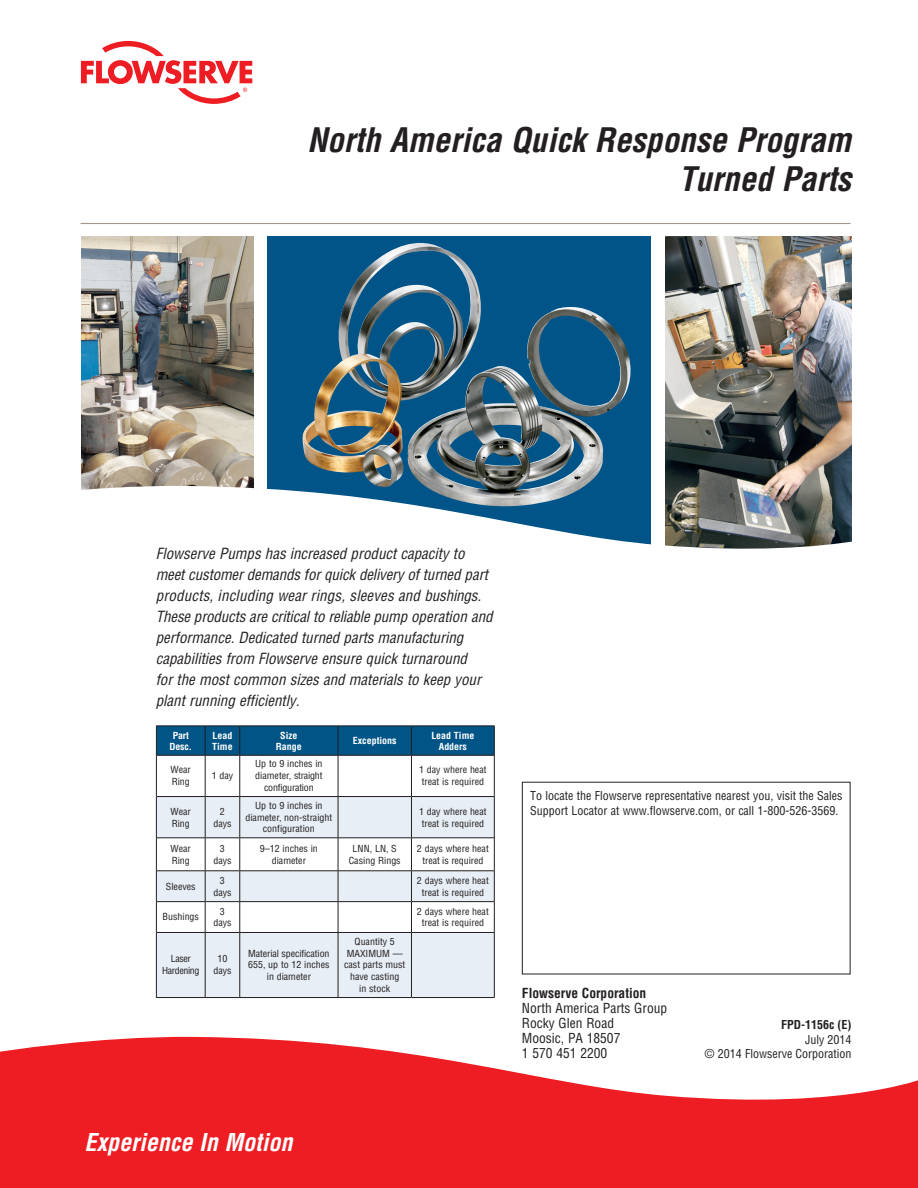
<style>
.page{position:relative;width:918px;height:1188px;background:#fff}
.page>*{position:absolute;margin:0;border:0;box-sizing:border-box;transform-origin:0 0}
.Brochure_Sub_Title_1{font:italic 700 condensed 33px/39px "Helvetica LT Std";color:#231f20;text-align:right}
.t1{font:italic 700 condensed 24px "Helvetica LT Std";color:#fff}
.Intro_Paragraph{font:italic condensed 15px/21px "Helvetica LT Std";color:#231f20}
.Address_Text{font:condensed 13.5px "Helvetica LT Std";color:#231f20}
.Address_Header{font:700 condensed 13.5px "Helvetica LT Std";color:#231f20}
.L12__Bulletin_Number{font:condensed 12px/15px "Helvetica LT Std";color:#231f20}
.L12__Bulletin_Number-2{font:700 condensed 12px "Helvetica LT Std";color:#231f20}
.PB-Body_Copy{font:condensed 9.45px/11.9px "Helvetica LT Std";color:#231f20;text-align:center;scale:1.05 1}
.PB-Body_Copy-2{font:condensed 9.45px/11.9px "Helvetica LT Std";letter-spacing:-.02em;color:#231f20;text-align:center;scale:1.05 1}
.PB-Body_Copy-3{font:700 condensed 9.45px/11.4px "Helvetica";color:#fff;text-align:center;scale:1.05 1}
.PB-Body_Copy-4{font:condensed 9.45px/11.9px "Helvetica LT Std";letter-spacing:-.04em;color:#231f20;text-align:center;scale:1.05 1}
.PB-Body_Copy-5{font:700 condensed 9.45px/11.4px "Helvetica";letter-spacing:-.02em;color:#fff;text-align:center;scale:1.05 1}
</style>
<div class="page">
<svg style="left:0;top:1036px;width:918px;height:152px;fill:#ee1d23"></svg>
<svg style="left:81px;top:41px;width:171px;height:63px"></svg>
<hr style="left:81px;top:223px;width:770px;height:1px;background:#a19689">
<img style="left:82px;top:237px;width:171px;height:248px">
<svg style="left:268px;top:237px;width:383px;height:248px;background:#1d5f86"></svg>
<img style="left:302px;top:243px;width:181px;height:242px">
<img style="left:665px;top:237px;width:186px;height:248px">
<svg style="left:81px;top:485px;width:771px;height:64px"></svg>
<svg style="left:157px;top:797px;width:337px;height:200px;fill:#e7eef5"></svg>
<hr style="left:157px;top:755px;width:48px;height:1px;background:#231f20">
<hr style="left:205px;top:755px;width:35px;height:1px;background:#231f20">
<hr style="left:240px;top:755px;width:98px;height:1px;background:#231f20">
<hr style="left:338px;top:755px;width:73px;height:1px;background:#231f20">
<hr style="left:411px;top:755px;width:83px;height:1px;background:#231f20">
<hr style="left:157px;top:796px;width:48px;height:1px;background:#231f20">
<hr style="left:205px;top:796px;width:35px;height:1px;background:#231f20">
<hr style="left:240px;top:796px;width:98px;height:1px;background:#231f20">
<hr style="left:338px;top:796px;width:73px;height:1px;background:#231f20">
<hr style="left:411px;top:796px;width:83px;height:1px;background:#231f20">
<hr style="left:157px;top:838px;width:48px;height:1px;background:#231f20">
<hr style="left:205px;top:838px;width:35px;height:1px;background:#231f20">
<hr style="left:240px;top:838px;width:98px;height:1px;background:#231f20">
<hr style="left:338px;top:838px;width:73px;height:1px;background:#231f20">
<hr style="left:411px;top:838px;width:83px;height:1px;background:#231f20">
<hr style="left:157px;top:870px;width:48px;height:1px;background:#231f20">
<hr style="left:205px;top:870px;width:35px;height:1px;background:#231f20">
<hr style="left:240px;top:870px;width:98px;height:1px;background:#231f20">
<hr style="left:338px;top:870px;width:73px;height:1px;background:#231f20">
<hr style="left:411px;top:870px;width:83px;height:1px;background:#231f20">
<hr style="left:157px;top:901px;width:48px;height:1px;background:#231f20">
<hr style="left:205px;top:901px;width:35px;height:1px;background:#231f20">
<hr style="left:240px;top:901px;width:98px;height:1px;background:#231f20">
<hr style="left:338px;top:901px;width:73px;height:1px;background:#231f20">
<hr style="left:411px;top:901px;width:83px;height:1px;background:#231f20">
<hr style="left:157px;top:932px;width:48px;height:1px;background:#231f20">
<hr style="left:205px;top:932px;width:35px;height:1px;background:#231f20">
<hr style="left:240px;top:932px;width:98px;height:1px;background:#231f20">
<hr style="left:338px;top:932px;width:73px;height:1px;background:#231f20">
<hr style="left:411px;top:932px;width:83px;height:1px;background:#231f20">
<hr style="left:156px;top:997px;width:49px;height:1px;background:#231f20">
<hr style="left:205px;top:997px;width:35px;height:1px;background:#231f20">
<hr style="left:240px;top:997px;width:98px;height:1px;background:#231f20">
<hr style="left:338px;top:997px;width:73px;height:1px;background:#231f20">
<hr style="left:411px;top:997px;width:84px;height:1px;background:#231f20">
<svg style="left:156px;top:726px;width:339px;height:29px;background:#015282"></svg>
<hr style="left:156px;top:755px;width:1px;height:42px;background:#231f20">
<hr style="left:205px;top:756px;width:1px;height:40px;background:#231f20">
<hr style="left:239px;top:756px;width:1px;height:40px;background:#231f20">
<hr style="left:338px;top:756px;width:1px;height:40px;background:#231f20">
<hr style="left:411px;top:756px;width:1px;height:40px;background:#231f20">
<hr style="left:494px;top:755px;width:1px;height:42px;background:#231f20">
<hr style="left:156px;top:797px;width:1px;height:41px;background:#231f20">
<hr style="left:205px;top:797px;width:1px;height:41px;background:#231f20">
<hr style="left:239px;top:797px;width:1px;height:41px;background:#231f20">
<hr style="left:338px;top:797px;width:1px;height:41px;background:#231f20">
<hr style="left:411px;top:797px;width:1px;height:41px;background:#231f20">
<hr style="left:494px;top:797px;width:1px;height:41px;background:#231f20">
<hr style="left:156px;top:838px;width:1px;height:33px;background:#231f20">
<hr style="left:205px;top:838px;width:1px;height:32px;background:#231f20">
<hr style="left:239px;top:838px;width:1px;height:32px;background:#231f20">
<hr style="left:338px;top:838px;width:1px;height:32px;background:#231f20">
<hr style="left:411px;top:838px;width:1px;height:32px;background:#231f20">
<hr style="left:494px;top:838px;width:1px;height:33px;background:#231f20">
<hr style="left:156px;top:871px;width:1px;height:31px;background:#231f20">
<hr style="left:205px;top:871px;width:1px;height:30px;background:#231f20">
<hr style="left:239px;top:871px;width:1px;height:30px;background:#231f20">
<hr style="left:338px;top:871px;width:1px;height:30px;background:#231f20">
<hr style="left:411px;top:871px;width:1px;height:30px;background:#231f20">
<hr style="left:494px;top:871px;width:1px;height:31px;background:#231f20">
<hr style="left:156px;top:902px;width:1px;height:30px;background:#231f20">
<hr style="left:205px;top:902px;width:1px;height:30px;background:#231f20">
<hr style="left:239px;top:902px;width:1px;height:30px;background:#231f20">
<hr style="left:338px;top:902px;width:1px;height:30px;background:#231f20">
<hr style="left:411px;top:902px;width:1px;height:30px;background:#231f20">
<hr style="left:494px;top:902px;width:1px;height:30px;background:#231f20">
<hr style="left:156px;top:932px;width:1px;height:65px;background:#231f20">
<hr style="left:205px;top:933px;width:1px;height:64px;background:#231f20">
<hr style="left:239px;top:933px;width:1px;height:64px;background:#231f20">
<hr style="left:338px;top:933px;width:1px;height:64px;background:#231f20">
<hr style="left:411px;top:933px;width:1px;height:64px;background:#231f20">
<hr style="left:494px;top:932px;width:1px;height:65px;background:#231f20">
<p class="Brochure_Sub_Title_1" style="left:307px;top:121px;width:546px">North America Quick Response Program<br>Turned Parts</p>
<p class="Intro_Paragraph" style="left:156px;top:543px;width:338px">Flowserve Pumps has increased product capacity to meet customer demands for quick delivery of turned part products, including wear rings, sleeves and bushings.<br>These products are critical to reliable pump operation and performance. Dedicated turned parts manufacturing capabilities from Flowserve ensure quick turnaround<br>for the most common sizes and materials to keep your plant running efficiently.</p>
<p class="PB-Body_Copy-5" style="left:170px;top:729px;width:23px">Part<br>Desc.</p>
<p class="PB-Body_Copy-3" style="left:212px;top:729px;width:21px;text-align:left">Lead<br>Time</p>
<p class="PB-Body_Copy-3" style="left:276px;top:729px;width:26px">Size<br>Range</p>
<p class="PB-Body_Copy-3" style="left:353px;top:735px;width:43px">Exceptions</p>
<p class="PB-Body_Copy-3" style="left:431px;top:729px;width:43px">Lead Time<br>Adders</p>
<p class="PB-Body_Copy" style="left:171px;top:764px;width:21px;text-align:left">Wear<br>Ring</p>
<p class="PB-Body_Copy" style="left:212px;top:770px;width:22px">1 day</p>
<p class="PB-Body_Copy-2" style="left:255px;top:758px;width:66px">Up to 9 inches in diameter, straight configuration</p>
<p class="PB-Body_Copy" style="left:419px;top:764px;width:66px;text-align:left">1 day where heat treat is required</p>
<p class="PB-Body_Copy" style="left:171px;top:805px;width:21px;text-align:left">Wear<br>Ring</p>
<p class="PB-Body_Copy" style="left:213px;top:805px;width:19px">2 days</p>
<p class="PB-Body_Copy" style="left:245px;top:799px;width:84px">Up to 9 inches in diameter, non-straight configuration</p>
<p class="PB-Body_Copy" style="left:419px;top:805px;width:66px;text-align:left">1 day where heat treat is required</p>
<p class="PB-Body_Copy" style="left:171px;top:842px;width:21px;text-align:left">Wear<br>Ring</p>
<p class="PB-Body_Copy" style="left:213px;top:842px;width:19px">3 days</p>
<p class="PB-Body_Copy" style="left:260px;top:842px;width:57px">9–12 inches in diameter</p>
<p class="PB-Body_Copy" style="left:349px;top:842px;width:51px">LNN, LN, S<br>Casing Rings</p>
<p class="PB-Body_Copy" style="left:417px;top:842px;width:70px">2 days where heat treat is required</p>
<p class="PB-Body_Copy" style="left:166px;top:880px;width:30px">Sleeves</p>
<p class="PB-Body_Copy" style="left:213px;top:874px;width:19px">3 days</p>
<p class="PB-Body_Copy" style="left:417px;top:874px;width:70px">2 days where heat treat is required</p>
<p class="PB-Body_Copy" style="left:163px;top:911px;width:36px">Bushings</p>
<p class="PB-Body_Copy" style="left:213px;top:905px;width:19px">3 days</p>
<p class="PB-Body_Copy" style="left:417px;top:905px;width:70px">2 days where heat treat is required</p>
<p class="PB-Body_Copy-4" style="left:162px;top:953px;width:37px">Laser<br>Hardening</p>
<p class="PB-Body_Copy" style="left:213px;top:953px;width:19px">10 days</p>
<p class="PB-Body_Copy" style="left:248px;top:947px;width:79px">Material specification<br>655, up to 12 inches in diameter</p>
<p class="PB-Body_Copy" style="left:344px;top:935px;width:60px">Quantity 5<br>MAXIMUM — cast parts must have casting<br>in stock</p>
<p class="L12__Bulletin_Number" style="left:530px;top:788px;width:314px">To locate the Flowserve representative nearest you, visit the Sales<br>Support Locator at www.flowserve.com, or call 1-800-526-3569.</p>
<p class="Address_Header" style="left:522px;top:985px;width:126px">Flowserve Corporation</p>
<p class="Address_Text" style="left:522px;top:1000px;width:147px">North America Parts Group</p>
<p class="Address_Text" style="left:522px;top:1015px;width:94px">Rocky Glen Road</p>
<p class="Address_Text" style="left:522px;top:1030px;width:100px">Moosic, PA 18507</p>
<p class="Address_Text" style="left:522px;top:1045px;width:87px">1 570 451 2200</p>
<p class="L12__Bulletin_Number-2" style="left:781px;top:1017px;width:72px">FPD-1156c (E)</p>
<p class="L12__Bulletin_Number" style="left:805px;top:1032px;width:48px">July 2014</p>
<p class="L12__Bulletin_Number" style="left:705px;top:1046px;width:148px">© 2014 Flowserve Corporation</p>
<h2 class="t1" style="left:85px;top:1127px;width:209px">Experience In Motion</h2>
</div>
